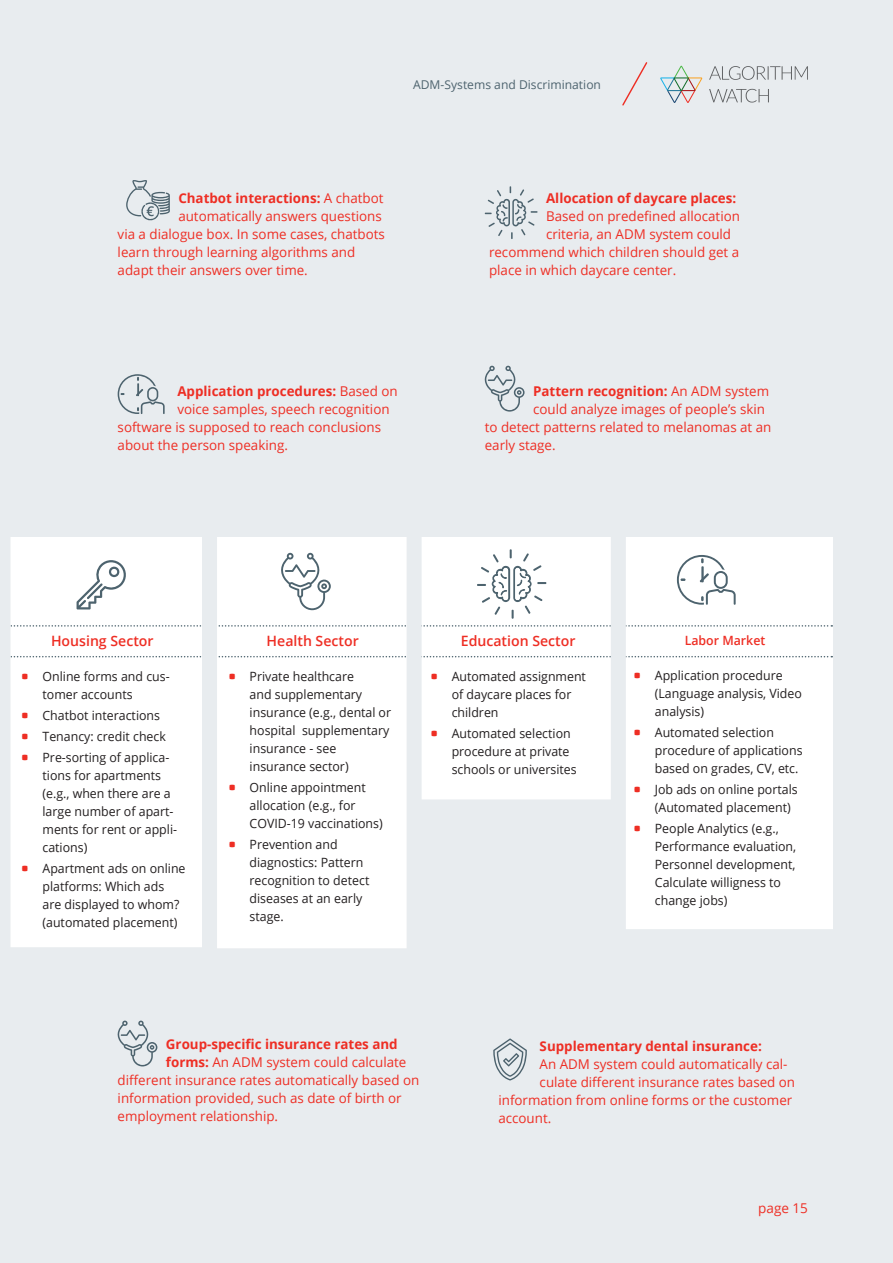
<style>
.page{position:relative;width:893px;height:1263px;background:#e8ecef}
.page>*{position:absolute;margin:0;border:0;box-sizing:border-box;transform-origin:0 0}
.AutoCheck_Fließ{font:600 14.25px "Open Sans";color:#ee2e24}
.AutoCheck_List_Quadr{font:600 14.25px "Open Sans";color:#ee2e24}
.AutoCheck_Fließ-2{font:13.5px "Open Sans";color:#ee2e24}
.AutoCheck_Fließ-3{font:700 13.5px "Open Sans";color:#ee2e24}
.t1{font:12.75px/18px "Open Sans";color:#231f20}
.AutoCheck_List_Quadr-2{font:600 12.75px "Open Sans";color:#ee2e24}
.t2{font:12.15px "Open Sans";color:#4d636e}
.s1{font-weight:400}
.s2{font-weight:700}
</style>
<div class="page">
<div style="left:0;top:537px;width:832px;height:726px;background:#fff"></div>
<svg style="left:77px;top:560px;width:49px;height:49px"></svg>
<svg style="left:677px;top:555px;width:59px;height:50px"></svg>
<svg style="left:477px;top:549px;width:70px;height:70px"></svg>
<svg style="left:281px;top:553px;width:50px;height:57px"></svg>
<svg style="left:10px;top:625px;width:822px;height:2px"></svg>
<svg style="left:10px;top:656px;width:822px;height:1px"></svg>
<div style="left:202px;top:531px;width:15px;height:712px;background:#e8ecef"></div>
<div style="left:407px;top:531px;width:15px;height:712px;background:#e8ecef"></div>
<div style="left:611px;top:531px;width:15px;height:712px;background:#e8ecef"></div>
<div style="left:0;top:534px;width:10px;height:724px;background:#e8ecef"></div>
<svg style="left:126px;top:180px;width:44px;height:41px"></svg>
<svg style="left:484px;top:186px;width:54px;height:53px"></svg>
<svg style="left:484px;top:366px;width:41px;height:46px"></svg>
<svg style="left:118px;top:374px;width:47px;height:40px"></svg>
<svg style="left:0;top:799px;width:833px;height:464px;fill:#e8ecef"></svg>
<svg style="left:493px;top:1038px;width:34px;height:42px"></svg>
<svg style="left:115px;top:1020px;width:42px;height:46px"></svg>
<svg style="left:660px;top:66px;width:42px;height:37px"></svg>
<svg style="left:709px;top:66px;width:99px;height:37px"></svg>
<svg style="left:622px;top:62px;width:26px;height:44px"></svg>
<svg style="left:229px;top:842px;width:6px;height:5px"></svg>
<svg style="left:22px;top:866px;width:6px;height:5px"></svg>
<svg style="left:635px;top:826px;width:5px;height:5px"></svg>
<p class="t2" style="left:413px;top:76px;width:189px">ADM-Systems and Discrimination</p>
<p class="AutoCheck_Fließ-3" style="left:178px;top:189px;width:207px">Chatbot interactions: <span class="s1">A chatbot</span></p>
<p class="AutoCheck_Fließ-2" style="left:178px;top:207px;width:205px">automatically answers questions</p>
<p class="AutoCheck_Fließ-2" style="left:118px;top:225px;width:269px">via a dialogue box. In some cases, chatbots</p>
<p class="AutoCheck_Fließ-2" style="left:118px;top:243px;width:239px">learn through learning algorithms and</p>
<p class="AutoCheck_Fließ-2" style="left:118px;top:261px;width:192px">adapt their answers over time.</p>
<p class="AutoCheck_Fließ-3" style="left:546px;top:189px;width:192px">Allocation of daycare places:</p>
<p class="AutoCheck_Fließ-2" style="left:546px;top:207px;width:195px">Based on predefined allocation</p>
<p class="AutoCheck_Fließ-2" style="left:546px;top:225px;width:187px">criteria, an ADM system could</p>
<p class="AutoCheck_Fließ-2" style="left:489px;top:243px;width:252px">recommend which children should get a</p>
<p class="AutoCheck_Fließ-2" style="left:489px;top:261px;width:189px">place in which daycare center.</p>
<p class="AutoCheck_Fließ-3" style="left:177px;top:382px;width:222px">Application procedures: <span class="s1">Based on</span></p>
<p class="AutoCheck_Fließ-2" style="left:177px;top:400px;width:214px">voice samples, speech recognition</p>
<p class="AutoCheck_Fließ-2" style="left:118px;top:418px;width:265px">software is supposed to reach conclusions</p>
<p class="AutoCheck_Fließ-2" style="left:118px;top:436px;width:172px">about the person speaking.</p>
<p class="AutoCheck_Fließ-3" style="left:533px;top:382px;width:238px">Pattern recognition: <span class="s1">An ADM system</span></p>
<p class="AutoCheck_Fließ-2" style="left:533px;top:400px;width:234px">could analyze images of people’s skin</p>
<p class="AutoCheck_Fließ-2" style="left:485px;top:418px;width:288px">to detect patterns related to melanomas at an</p>
<p class="AutoCheck_Fließ-2" style="left:485px;top:436px;width:72px">early stage.</p>
<p class="AutoCheck_Fließ" style="left:51px;top:631px;width:104px">Housing Sector</p>
<p class="t1" style="left:43px;top:667px;width:129px">Online forms and cus&shy;tomer accounts</p>
<p class="t1" style="left:43px;top:706px;width:119px">Chatbot interactions</p>
<p class="t1" style="left:43px;top:727px;width:125px">Tenancy: credit check</p>
<p class="t1" style="left:43px;top:748px;width:136px">Pre-sorting of applica&shy;tions for apartments (e.g., when there are a large number of apart&shy;ments for rent or appli&shy;cations)</p>
<p class="t1" style="left:43px;top:859px;width:145px">Apartment ads on online platforms: Which ads are displayed to whom? (automated placement)</p>
<p class="AutoCheck_Fließ" style="left:267px;top:631px;width:94px">Health Sector</p>
<p class="t1" style="left:250px;top:667px;width:143px">Private healthcare<br>and supplementary insurance (e.g., dental or hospital supplementary insurance - see insurance sector)</p>
<p class="t1" style="left:250px;top:778px;width:135px">Online appointment allocation (e.g., for<br>COVID-19 vaccinations)</p>
<p class="t1" style="left:250px;top:835px;width:121px">Prevention and diagnostics: Pattern recognition to detect diseases at an early stage.</p>
<p class="AutoCheck_List_Quadr" style="left:461px;top:631px;width:116px">Education Sector</p>
<p class="t1" style="left:452px;top:667px;width:136px">Automated assignment of daycare places for children</p>
<p class="t1" style="left:452px;top:724px;width:127px">Automated selection procedure at private schools or universites</p>
<p class="AutoCheck_List_Quadr-2" style="left:685px;top:632px;width:82px">Labor Market</p>
<p class="t1" style="left:655px;top:666px;width:149px">Application procedure (Language analysis, Video analysis)</p>
<p class="t1" style="left:655px;top:723px;width:149px">Automated selection procedure of applications based on grades, CV, etc.</p>
<p class="t1" style="left:655px;top:780px;width:144px">Job ads on online portals (Automated placement)</p>
<p class="t1" style="left:655px;top:819px;width:143px">People Analytics (e.g.,<br>Performance evaluation,<br>Personnel development,<br>Calculate willigness to change jobs)</p>
<p class="AutoCheck_Fließ-3" style="left:166px;top:1034px;width:233px">Group-specific insurance rates and</p>
<p class="AutoCheck_Fließ-2" style="left:166px;top:1053px;width:242px"><span class="s2">forms:</span> An ADM system could calculate</p>
<p class="AutoCheck_Fließ-2" style="left:118px;top:1071px;width:303px">different insurance rates automatically based on</p>
<p class="AutoCheck_Fließ-2" style="left:118px;top:1089px;width:286px">information provided, such as date of birth or</p>
<p class="AutoCheck_Fließ-2" style="left:118px;top:1107px;width:162px">employment relationship.</p>
<p class="AutoCheck_Fließ-3" style="left:540px;top:1036px;width:224px">Supplementary dental insurance:</p>
<p class="AutoCheck_Fließ-2" style="left:540px;top:1054px;width:249px">An ADM system could automatically cal-</p>
<p class="AutoCheck_Fließ-2" style="left:540px;top:1072px;width:257px">culate different insurance rates based on</p>
<p class="AutoCheck_Fließ-2" style="left:498px;top:1090px;width:295px">information from online forms or the customer</p>
<p class="AutoCheck_Fließ-2" style="left:498px;top:1108px;width:54px">account.</p>
<p class="AutoCheck_Fließ-2" style="left:758px;top:1198px;width:51px">page 15</p>
</div>
